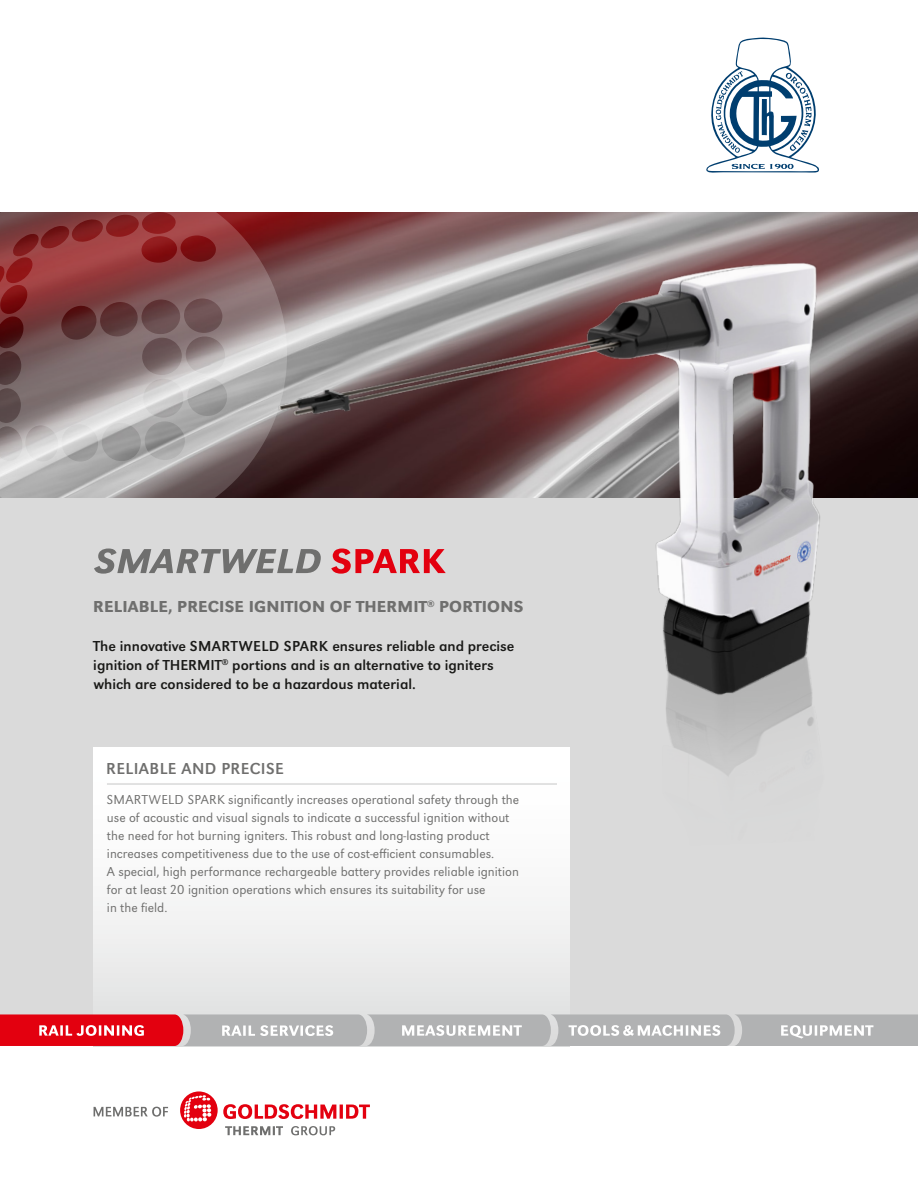
<style>
.page{position:relative;width:918px;height:1188px;background:#fff}
.page>*{position:absolute;margin:0;border:0;box-sizing:border-box;transform-origin:0 0}
.t1{font:500 16.5px "URW Grotesk";letter-spacing:.01em;color:#6f6f6e}
.t2{font:16.5px "URW Grotesk";letter-spacing:.025em;color:#6f6f6e}
.t3{font:15px/19.2px "URW Grotesk";color:#1a1a18}
.t4{font:300 13.5px/18px "URW Grotesk";color:#6f6f6e}
</style>
<div class="page">
<div style="left:0;top:213px;width:918px;height:833px;background:#dadada"></div>
<svg style="left:180px;top:1091px;width:190px;height:44px"></svg>
<svg style="left:94px;top:1107px;width:74px;height:10px"></svg>
<svg style="left:0;top:213px;width:239px;height:284px;background:#947071"></svg>
<svg style="left:94px;top:747px;width:476px;height:254px"></svg>
<img style="left:394px;top:453px;width:513px;height:403px">
<img style="left:239px;top:212px;width:665px;height:571px">
<svg style="left:331px;top:549px;width:115px;height:25px"></svg>
<svg style="left:94px;top:549px;width:227px;height:25px"></svg>
<svg style="left:706px;top:37px;width:113px;height:136px"></svg>
<hr style="left:107px;top:784px;width:450px;height:1px;background:#c5c6c6">
<svg style="left:0;top:1014px;width:918px;height:32px;background:#c39c9f"></svg>
<p class="t1" style="left:93px;top:597px;width:432px">RELIABLE, PRECISE IGNITION OF THERMIT<sup>®</sup> PORTIONS</p>
<p class="t3" style="left:93px;top:636px;width:423px">The innovative SMARTWELD SPARK ensures reliable and precise ignition of THERMIT<sup>®</sup> portions and is an alternative to igniters which are considered to be a hazardous material.</p>
<p class="t2" style="left:106px;top:759px;width:179px">RELIABLE AND PRECISE</p>
<p class="t4" style="left:107px;top:790px;width:414px">SMARTWELD SPARK significantly increases operational safety through the use of acoustic and visual signals to indicate a successful ignition without the need for hot burning igniters. This robust and long-lasting product increases competitiveness due to the use of cost-efficient consumables.<br>A special, high performance rechargeable battery provides reliable ignition for at least 20 ignition operations which ensures its suitability for use<br>in the field.</p>
</div>
